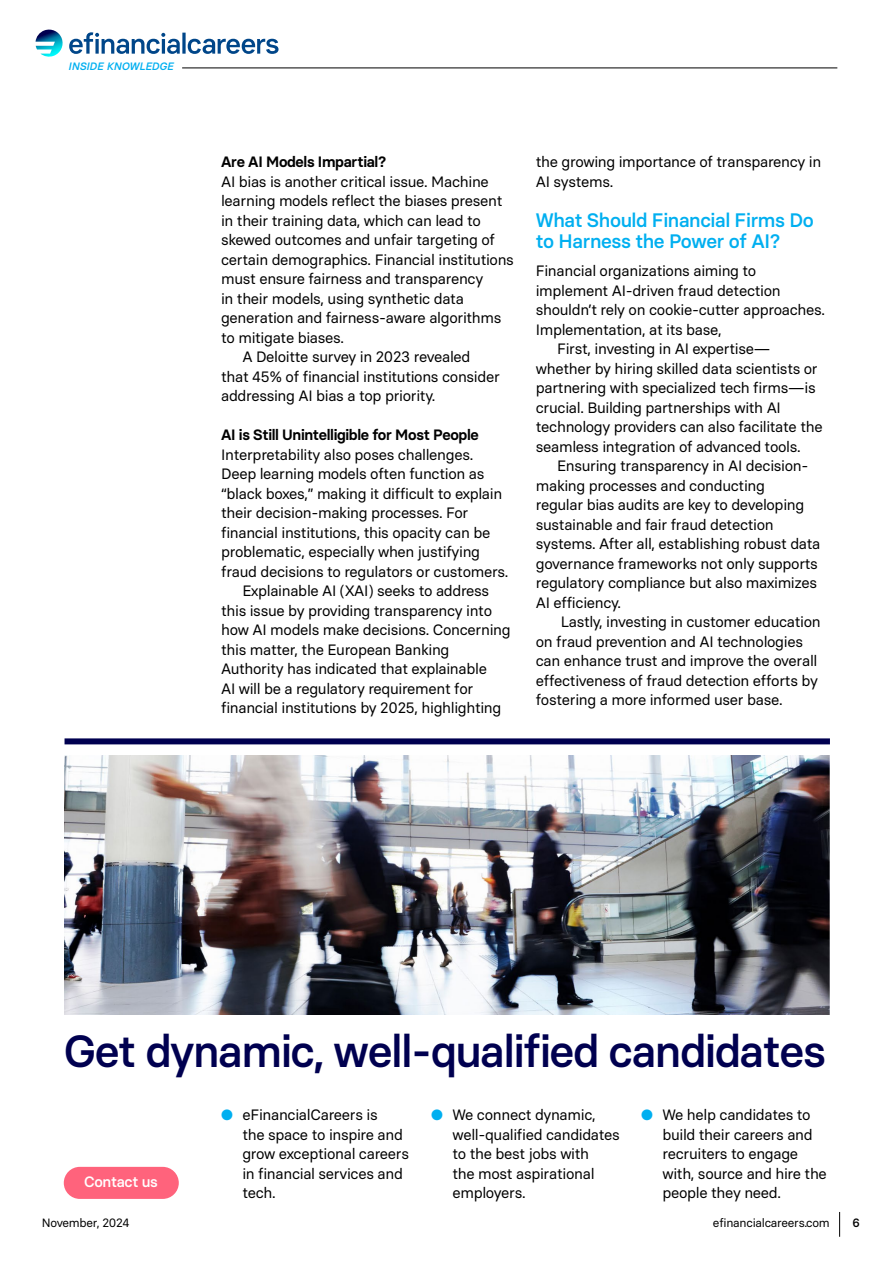
<style>
.page{position:relative;width:893px;height:1263px;background:#fff}
.page>*{position:absolute;margin:0;border:0;box-sizing:border-box;transform-origin:0 0}
.t1{font:500 45px "Basier Square";letter-spacing:-.03em;color:#000050}
.t2{font:500 19.5px/21px "Basier Square";letter-spacing:-.02em;color:#00aff0}
.t3{font:15px/19.5px "Basier Square";letter-spacing:-.02em;color:#000}
.t4{font:600 15px "Basier Square";letter-spacing:-.02em;color:#000}
.t5{font:500 15px "Basier Square";letter-spacing:-.02em;color:#fff}
.t6{font:12px "Basier Square";letter-spacing:-.02em;color:#000}
.t7{font:500 12px "Basier Square";color:#000}
.t8{font:italic 500 10.65px "Basier Square";color:#00aff0}
.s1{color:#00aff0}
</style>
<div class="page">
<svg style="left:839px;top:1212px;width:1px;height:25px"></svg>
<hr style="left:182px;top:68px;width:655px;height:1px;background:#000">
<svg style="left:36px;top:29px;width:243px;height:28px"></svg>
<div style="left:65px;top:738px;width:765px;height:6px;background:#000050"></div>
<img style="left:65px;top:755px;width:765px;height:260px">
<div style="left:64px;top:1167px;width:115px;height:32px;background:#ff637c;border-radius:16px"></div>
<p class="t8" style="left:68px;top:60px;width:107px">INSIDE KNOWLEDGE</p>
<p class="t4" style="left:221px;top:153px;width:167px">Are AI Models Impartial?</p>
<p class="t3" style="left:221px;top:171px;width:269px">AI bias is another critical issue. Machine</p>
<p class="t3" style="left:221px;top:191px;width:283px">learning models reflect the biases present</p>
<p class="t3" style="left:221px;top:210px;width:261px">in their training data, which can lead to</p>
<p class="t3" style="left:221px;top:230px;width:275px">skewed outcomes and unfair targeting of</p>
<p class="t3" style="left:221px;top:249px;width:294px">certain demographics. Financial institutions</p>
<p class="t3" style="left:221px;top:269px;width:264px">must ensure fairness and transparency</p>
<p class="t3" style="left:221px;top:288px;width:244px">in their models, using synthetic data</p>
<p class="t3" style="left:221px;top:308px;width:282px">generation and fairness-aware algorithms</p>
<p class="t3" style="left:221px;top:327px;width:125px">to mitigate biases.</p>
<p class="t3" style="left:242px;top:347px;width:229px">A Deloitte survey in 2023 revealed</p>
<p class="t3" style="left:221px;top:366px;width:280px">that 45% of financial institutions consider</p>
<p class="t3" style="left:221px;top:386px;width:216px">addressing AI bias a top priority.</p>
<p class="t4" style="left:221px;top:426px;width:259px">AI is Still Unintelligible for Most People</p>
<p class="t3" style="left:221px;top:444px;width:254px">Interpretability also poses challenges.</p>
<p class="t3" style="left:221px;top:464px;width:265px">Deep learning models often function as</p>
<p class="t3" style="left:221px;top:483px;width:283px">“black boxes,” making it difficult to explain</p>
<p class="t3" style="left:221px;top:503px;width:249px">their decision-making processes. For</p>
<p class="t3" style="left:221px;top:522px;width:271px">financial institutions, this opacity can be</p>
<p class="t3" style="left:221px;top:542px;width:260px">problematic, especially when justifying</p>
<p class="t3" style="left:221px;top:561px;width:289px">fraud decisions to regulators or customers.</p>
<p class="t3" style="left:242px;top:581px;width:248px">Explainable AI (XAI) seeks to address</p>
<p class="t3" style="left:221px;top:600px;width:272px">this issue by providing transparency into</p>
<p class="t3" style="left:221px;top:620px;width:291px">how AI models make decisions. Concerning</p>
<p class="t3" style="left:221px;top:639px;width:230px">this matter, the European Banking</p>
<p class="t3" style="left:221px;top:659px;width:267px">Authority has indicated that explainable</p>
<p class="t3" style="left:221px;top:678px;width:254px">AI will be a regulatory requirement for</p>
<p class="t3" style="left:221px;top:698px;width:282px">financial institutions by 2025, highlighting</p>
<p class="t3" style="left:536px;top:152px;width:287px">the growing importance of transparency in<br>AI systems.</p>
<h2 class="t2" style="left:536px;top:210px;width:280px">What Should Financial Firms Do to Harness the Power of AI?</h2>
<p class="t3" style="left:536px;top:261px;width:222px">Financial organizations aiming to</p>
<p class="t3" style="left:536px;top:280px;width:246px">implement AI-driven fraud detection</p>
<p class="t3" style="left:536px;top:300px;width:291px">shouldn’t rely on cookie-cutter approaches.</p>
<p class="t3" style="left:536px;top:319px;width:187px">Implementation, at its base,</p>
<p class="t3" style="left:557px;top:339px;width:215px">First, investing in AI expertise—</p>
<p class="t3" style="left:536px;top:358px;width:284px">whether by hiring skilled data scientists or</p>
<p class="t3" style="left:536px;top:378px;width:281px">partnering with specialized tech firms—is</p>
<p class="t3" style="left:536px;top:397px;width:247px">crucial. Building partnerships with AI</p>
<p class="t3" style="left:536px;top:417px;width:288px">technology providers can also facilitate the</p>
<p class="t3" style="left:536px;top:436px;width:266px">seamless integration of advanced tools.</p>
<p class="t3" style="left:557px;top:456px;width:253px">Ensuring transparency in AI decision-</p>
<p class="t3" style="left:536px;top:475px;width:231px">making processes and conducting</p>
<p class="t3" style="left:536px;top:495px;width:270px">regular bias audits are key to developing</p>
<p class="t3" style="left:536px;top:514px;width:239px">sustainable and fair fraud detection</p>
<p class="t3" style="left:536px;top:534px;width:286px">systems. After all, establishing robust data</p>
<p class="t3" style="left:536px;top:553px;width:284px">governance frameworks not only supports</p>
<p class="t3" style="left:536px;top:573px;width:283px">regulatory compliance but also maximizes</p>
<p class="t3" style="left:536px;top:592px;width:87px">AI efficiency.</p>
<p class="t3" style="left:561px;top:612px;width:261px">Lastly, investing in customer education</p>
<p class="t3" style="left:536px;top:631px;width:269px">on fraud prevention and AI technologies</p>
<p class="t3" style="left:536px;top:651px;width:283px">can enhance trust and improve the overall</p>
<p class="t3" style="left:536px;top:670px;width:284px">effectiveness of fraud detection efforts by</p>
<p class="t3" style="left:536px;top:690px;width:248px">fostering a more informed user base.</p>
<h1 class="t1" style="left:64px;top:1023px;width:764px">Get dynamic, well-qualified candidates</h1>
<p class="t5" style="left:84px;top:1172px;width:75px">Contact us</p>
<p class="t3" style="left:242px;top:1105px;width:168px;text-indent:-21px"><span class="s1">●</span> eFinancialCareers is<br>the space to inspire and grow exceptional careers in financial services and tech.</p>
<p class="t3" style="left:452px;top:1105px;width:169px;text-indent:-21px"><span class="s1">●</span> We connect dynamic, well-qualified candidates to the best jobs with<br>the most aspirational employers.</p>
<p class="t3" style="left:662px;top:1105px;width:166px;text-indent:-21px"><span class="s1">●</span> We help candidates to build their careers and recruiters to engage with, source and hire the people they need.</p>
<p class="t6" style="left:42px;top:1215px;width:89px">November, 2024</p>
<p class="t6" style="left:713px;top:1215px;width:118px">efinancialcareers.com</p>
<p class="t7" style="left:853px;top:1215px;width:9px">6</p>
</div>
